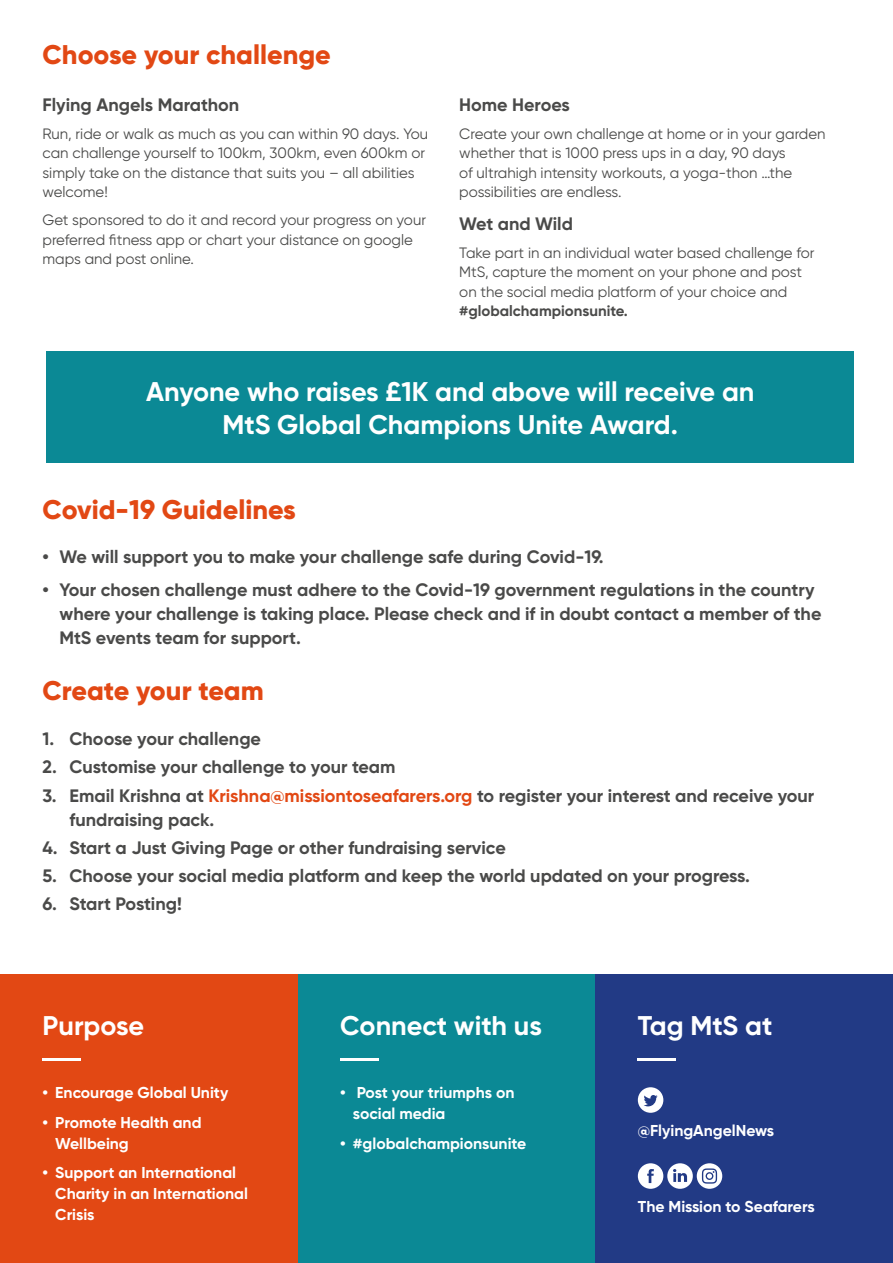
<style>
.page{position:relative;width:893px;height:1263px;background:#fff}
.page>*{position:absolute;margin:0;border:0;box-sizing:border-box;transform-origin:0 0}
.t1{font:700 27px/33px "Gilroy";color:#fff;text-align:center}
.t2{font:800 27px "Gilroy";color:#e24814}
.t3{font:700 18px/24px "Gilroy";color:#4a4a49}
.t4{font:700 15.75px/21px "Gilroy";color:#fff}
.t5{font:15px/19.5px "Gilroy";color:#4a4a49}
.t6{font:700 15px "Gilroy";color:#4a4a49}
.s1{color:#e24814}
</style>
<div class="page">
<div style="left:0;top:975px;width:298px;height:288px;background:#e24814"></div>
<hr style="left:43px;top:1058px;width:38px;height:2px;background:#fff">
<div style="left:298px;top:975px;width:297px;height:288px;background:#0b8995"></div>
<hr style="left:340px;top:1058px;width:38px;height:2px;background:#fff">
<div style="left:595px;top:975px;width:298px;height:288px;background:#223a85"></div>
<hr style="left:638px;top:1058px;width:38px;height:2px;background:#fff">
<svg style="left:638px;top:1087px;width:25px;height:26px"></svg>
<svg style="left:638px;top:1163px;width:84px;height:26px"></svg>
<div style="left:46px;top:351px;width:808px;height:111px;background:#0b8995"></div>
<h1 class="t2" style="left:43px;top:38px;width:290px">Choose your challenge</h1>
<p class="t3" style="left:43px;top:92px;width:198px">Flying Angels Marathon</p>
<p class="t5" style="left:43px;top:124px;width:387px">Run, ride or walk as much as you can within 90 days. You can challenge yourself to 100km, 300km, even 600km or simply take on the distance that suits you – all abilities welcome!</p>
<p class="t5" style="left:43px;top:210px;width:385px">Get sponsored to do it and record your progress on your preferred fitness app or chart your distance on google maps and post online.</p>
<p class="t3" style="left:459px;top:92px;width:112px">Home Heroes</p>
<p class="t5" style="left:459px;top:124px;width:368px">Create your own challenge at home or in your garden whether that is 1000 press ups in a day, 90 days<br>of ultrahigh intensity workouts, a yoga-thon …the possibilities are endless.</p>
<p class="t3" style="left:459px;top:211px;width:115px">Wet and Wild</p>
<p class="t5" style="left:459px;top:243px;width:357px">Take part in an individual water based challenge for<br>MtS, capture the moment on your phone and post on the social media platform of your choice and</p>
<p class="t6" style="left:459px;top:302px;width:170px">#globalchampionsunite.</p>
<h1 class="t1" style="left:146px;top:375px;width:610px">Anyone who raises £1K and above will receive an<br>MtS Global Champions Unite Award.</h1>
<h1 class="t2" style="left:43px;top:493px;width:255px">Covid-19 Guidelines</h1>
<p class="t3" style="left:43px;top:545px;width:563px">• We will support you to make your challenge safe during Covid-19.</p>
<p class="t3" style="left:60px;top:577px;width:763px;text-indent:-17px">• Your chosen challenge must adhere to the Covid-19 government regulations in the country where your challenge is taking place. Please check and if in doubt contact a member of the<br>MtS events team for support.</p>
<h1 class="t2" style="left:43px;top:673px;width:223px">Create your team</h1>
<p class="t3" style="left:43px;top:727px;width:220px">1. Choose your challenge</p>
<p class="t3" style="left:43px;top:755px;width:354px">2. Customise your challenge to your team</p>
<p class="t3" style="left:70px;top:783px;width:746px;text-indent:-27px">3. Email Krishna at <span class="s1">Krishna@missiontoseafarers.org</span> to register your interest and receive your fundraising pack.</p>
<p class="t3" style="left:43px;top:835px;width:465px">4. Start a Just Giving Page or other fundraising service</p>
<p class="t3" style="left:43px;top:864px;width:709px">5. Choose your social media platform and keep the world updated on your progress.</p>
<p class="t3" style="left:43px;top:892px;width:141px">6. Start Posting!</p>
<h1 class="t1" style="left:43px;top:1009px;width:103px">Purpose</h1>
<p class="t4" style="left:43px;top:1082px;width:187px">• Encourage Global Unity</p>
<p class="t4" style="left:55px;top:1112px;width:148px;text-indent:-13px">• Promote Health and<br>Wellbeing</p>
<p class="t4" style="left:55px;top:1162px;width:194px;text-indent:-13px">• Support an International<br>Charity in an International<br>Crisis</p>
<h1 class="t1" style="left:340px;top:1009px;width:203px">Connect with us</h1>
<p class="t4" style="left:353px;top:1082px;width:163px;text-indent:-13px">• Post your triumphs on social media</p>
<p class="t4" style="left:340px;top:1133px;width:188px">• #globalchampionsunite</p>
<h1 class="t1" style="left:638px;top:1009px;width:136px">Tag MtS at</h1>
<p class="t4" style="left:638px;top:1120px;width:138px">@FlyingAngelNews</p>
<p class="t4" style="left:638px;top:1196px;width:178px">The Mission to Seafarers</p>
</div>
